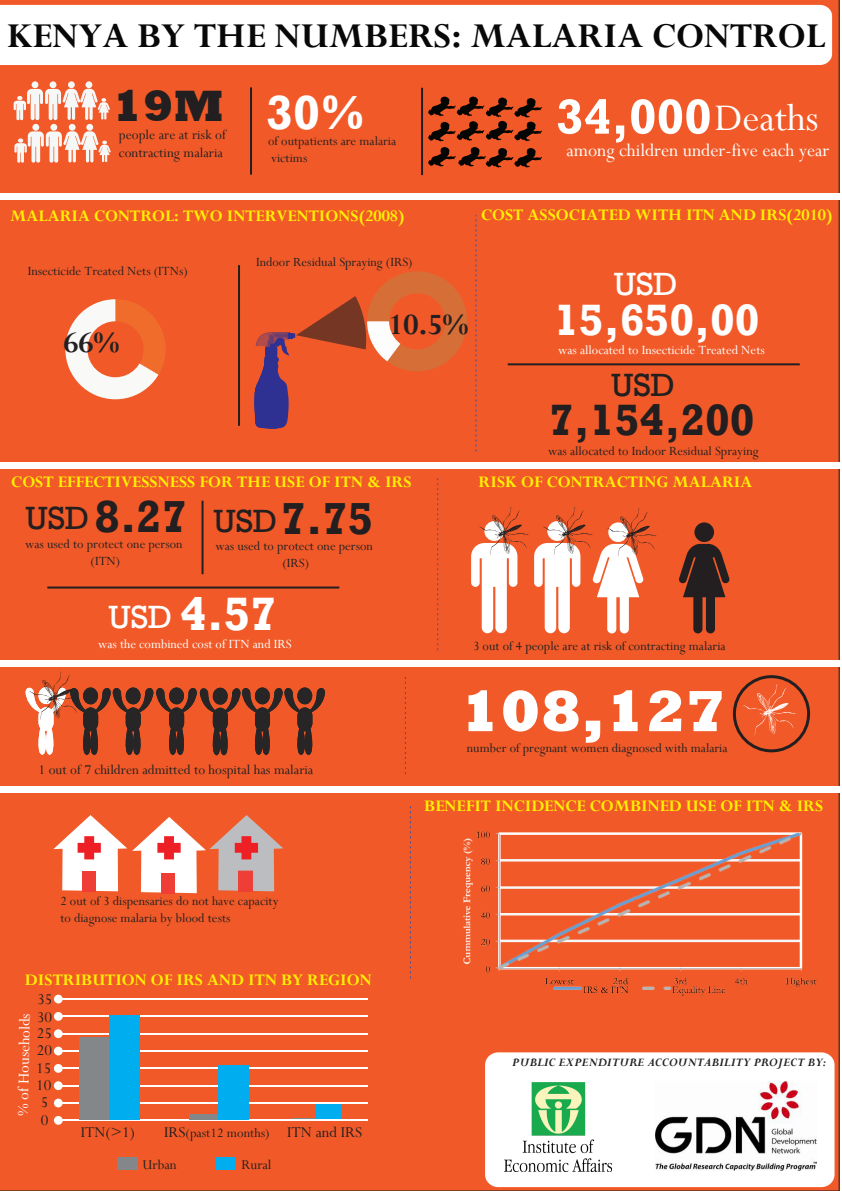
<style>
.page{position:relative;width:842px;height:1191px;background:#fff}
.page>*{position:absolute;margin:0;border:0;box-sizing:border-box;transform-origin:0 0}
.t1{font:800 59px "Rockwell";color:#fff}
.t2{font:700 50px "Rockwell";color:#fff}
.t3{font:700 48px "Rockwell";color:#fff}
.t4{font:700 46px "Rockwell";color:#231f20}
.t5{font:700 45px "Rockwell";color:#fff}
.t6{font:700 45px "Rockwell";color:#231f20}
.t7{font:800 45px "Rockwell";color:#231f20}
.t8{font:700 39px "Perpetua";color:#070807}
.t9{font:700 33px "Perpetua";color:#242021}
.t10{font:33px "Rockwell";color:#fff}
.t11{font:33px "Rockwell";color:#231f20}
.t12{font:20px "Perpetua";color:#fff}
.t13{font:700 18px "Perpetua";color:#fff101}
.t14{font:16.7px "Perpetua";color:#242021}
.t15{font:16.7px "Perpetua";color:#fff}
.t16{font:15px/18px "Perpetua";color:#242021}
.t17{font:14.3px "Perpetua";color:#242021}
.t18{font:14px/16.8px "Perpetua";color:#242021}
.t19{font:14px "Perpetua";color:#fff}
.t20{font:italic 700 13px "Perpetua";color:#242021}
.s1{font-weight:700;font-size:49px;color:#fff}
.s2{font-family:"Perpetua";font-weight:400;font-size:42px}
.s3{font-weight:400;font-size:33px}
.s4{font-size:16.7px}
</style>
<div class="page">
<div style="left:0;top:0;width:840px;height:1191px;background:#f15a28"></div>
<svg style="left:0;top:5px;width:832px;height:60px"></svg>
<div style="left:50px;top:81px;width:6px;height:7px;background:#f6f8f8;border-radius:50%"></div>
<div style="left:32px;top:81px;width:6px;height:7px;background:#f6f8f8;border-radius:50%"></div>
<div style="left:68px;top:81px;width:7px;height:7px;background:#f6f8f8;border-radius:50%"></div>
<div style="left:86px;top:81px;width:6px;height:7px;background:#f6f8f8;border-radius:50%"></div>
<svg style="left:14px;top:89px;width:96px;height:31px"></svg>
<div style="left:50px;top:124px;width:7px;height:7px;background:#f6f8f8;border-radius:50%"></div>
<div style="left:32px;top:124px;width:7px;height:7px;background:#f6f8f8;border-radius:50%"></div>
<div style="left:69px;top:124px;width:7px;height:7px;background:#f6f8f8;border-radius:50%"></div>
<div style="left:86px;top:124px;width:7px;height:7px;background:#f6f8f8;border-radius:50%"></div>
<svg style="left:14px;top:131px;width:97px;height:32px"></svg>
<hr style="left:250px;top:87px;width:2px;height:88px;background:#231f20">
<hr style="left:421px;top:88px;width:2px;height:87px;background:#231f20">
<svg style="left:428px;top:97px;width:114px;height:44px;background:#9e3c1b"></svg>
<svg style="left:428px;top:147px;width:114px;height:21px;background:#9a3a1a"></svg>
<hr style="left:238px;top:265px;width:2px;height:161px;background:#231f20">
<svg style="left:253px;top:271px;width:214px;height:158px;background:#d85b36"></svg>
<svg style="left:65px;top:299px;width:101px;height:100px"></svg>
<svg style="left:476px;top:215px;width:1px;height:236px"></svg>
<hr style="left:508px;top:363px;width:292px;height:2px;background:#231f20">
<hr style="left:202px;top:501px;width:2px;height:73px;background:#231f20">
<svg style="left:437px;top:477px;width:1px;height:173px"></svg>
<hr style="left:47px;top:586px;width:292px;height:2px;background:#231f20">
<div style="left:694px;top:522px;width:20px;height:20px;background:#231f20;border-radius:50%"></div>
<svg style="left:678px;top:544px;width:52px;height:89px;background:#7c3823"></svg>
<svg style="left:471px;top:507px;width:187px;height:126px"></svg>
<svg style="left:26px;top:671px;width:299px;height:84px;background:#b75130"></svg>
<div style="left:733px;top:675px;width:77px;height:77px;border:3px solid #231f20;border-radius:50%"></div>
<svg style="left:743px;top:684px;width:54px;height:51px;background:#ee6639"></svg>
<svg style="left:53px;top:815px;width:230px;height:78px"></svg>
<hr style="left:292px;top:1118px;width:25px;height:2px;background:#83878a">
<div style="left:316px;top:1103px;width:25px;height:17px;background:#00aeef"></div>
<div style="left:117px;top:1157px;width:20px;height:12px;background:#83878a"></div>
<div style="left:215px;top:1157px;width:21px;height:12px;background:#00aeef"></div>
<hr style="left:58px;top:1119px;width:310px;height:2px;background:#fff">
<div style="left:54px;top:1116px;width:9px;height:8px;background:#fff;border-radius:50%"></div>
<hr style="left:58px;top:1102px;width:310px;height:1px;background:#fff">
<div style="left:54px;top:1098px;width:9px;height:9px;background:#fff;border-radius:50%"></div>
<hr style="left:58px;top:1085px;width:310px;height:1px;background:#fff">
<div style="left:54px;top:1081px;width:9px;height:9px;background:#fff;border-radius:50%"></div>
<hr style="left:58px;top:1067px;width:310px;height:2px;background:#fff">
<div style="left:54px;top:1064px;width:9px;height:8px;background:#fff;border-radius:50%"></div>
<hr style="left:58px;top:1050px;width:310px;height:1px;background:#fff">
<div style="left:54px;top:1046px;width:9px;height:9px;background:#fff;border-radius:50%"></div>
<hr style="left:58px;top:1033px;width:310px;height:1px;background:#fff">
<div style="left:54px;top:1029px;width:9px;height:9px;background:#fff;border-radius:50%"></div>
<hr style="left:58px;top:1015px;width:310px;height:2px;background:#fff">
<div style="left:54px;top:1012px;width:9px;height:8px;background:#fff;border-radius:50%"></div>
<hr style="left:58px;top:998px;width:310px;height:1px;background:#fff">
<div style="left:54px;top:994px;width:9px;height:9px;background:#fff;border-radius:50%"></div>
<div style="left:80px;top:1037px;width:30px;height:82px;background:#83878a"></div>
<div style="left:109px;top:1015px;width:30px;height:104px;background:#00aeef"></div>
<div style="left:189px;top:1114px;width:30px;height:5px;background:#83878a"></div>
<div style="left:218px;top:1065px;width:30px;height:54px;background:#00aeef"></div>
<img style="left:445px;top:820px;width:384px;height:185px">
<div style="left:0;top:193px;width:842px;height:6px;background:#fff"></div>
<div style="left:0;top:462px;width:842px;height:6px;background:#fff"></div>
<div style="left:0;top:660px;width:842px;height:6px;background:#fff"></div>
<div style="left:0;top:786px;width:842px;height:6px;background:#fff"></div>
<svg style="left:405px;top:676px;width:1px;height:98px"></svg>
<svg style="left:410px;top:805px;width:1px;height:173px"></svg>
<div style="left:485px;top:1052px;width:349px;height:135px;background:#fff;border-radius:13px"></div>
<img style="left:504px;top:1082px;width:107px;height:89px">
<img style="left:656px;top:1081px;width:160px;height:90px">
<h3 class="t8" style="left:7px;top:11px;width:820px">KENYA BY THE NUMBERS: MALARIA CONTROL</h3>
<h3 class="t7" style="left:112px;top:80px;width:255px">19M <span class="s1">30%</span></h3>
<p class="t16" style="left:119px;top:126px;width:109px">people are at risk of contracting malaria</p>
<p class="t18" style="left:268px;top:132px;width:130px">of outpatients are malaria victims</p>
<h2 class="t2" style="left:556px;top:87px;width:264px">34,000 <span class="s2">Deaths</span></h2>
<h3 class="t12" style="left:566px;top:138px;width:265px">among children under-five each year</h3>
<p class="t13" style="left:10px;top:204px;width:396px">MALARIA CONTROL: TWO INTERVENTIONS(2008)</p>
<p class="t13" style="left:481px;top:203px;width:353px">COST ASSOCIATED WITH ITN AND IRS(2010)</p>
<p class="t18" style="left:28px;top:262px;width:162px">Insecticide Treated Nets (ITNs)</p>
<h3 class="t9" style="left:63px;top:321px;width:58px">66%</h3>
<p class="t18" style="left:256px;top:253px;width:158px">Indoor Residual Spraying (IRS)</p>
<h3 class="t9" style="left:388px;top:303px;width:82px">10.5%</h3>
<p class="t13" style="left:11px;top:470px;width:402px">COST EFFECTIVESSNESS FOR THE USE OF ITN &amp; IRS</p>
<h3 class="t10" style="left:614px;top:265px;width:65px">USD</h3>
<h3 class="t5" style="left:554px;top:292px;width:207px">15,650,00</h3>
<p class="t19" style="left:558px;top:341px;width:208px">was allocated to Insecticide Treated Nets</p>
<h3 class="t11" style="left:611px;top:366px;width:65px">USD</h3>
<h3 class="t6" style="left:549px;top:393px;width:207px">7,154,200</h3>
<p class="t18" style="left:548px;top:442px;width:212px">was allocated to Indoor Residual Spraying</p>
<p class="t13" style="left:479px;top:470px;width:275px">RISK OF CONTRACTING MALARIA</p>
<h3 class="t4" style="left:25px;top:489px;width:349px"><span class="s3">USD</span> 8.27 <span class="s3">USD</span>7.75</h3>
<p class="t18" style="left:215px;top:537px;width:159px;text-align:center">was used to protect one person (IRS)</p>
<h3 class="t3" style="left:108px;top:585px;width:170px"><span class="s3">USD</span> 4.57</h3>
<p class="t19" style="left:98px;top:635px;width:195px">was the combined cost of ITN and IRS</p>
<p class="t18" style="left:25px;top:535px;width:159px;text-align:center">was used to protect one person (ITN)</p>
<p class="t16" style="left:38px;top:760px;width:276px">1 out of 7 children admitted to hospital has malaria</p>
<p class="t18" style="left:60px;top:892px;width:220px">2 out of 3 dispensaries do not have capacity to diagnose malaria by blood tests</p>
<p class="t13" style="left:25px;top:968px;width:348px">DISTRIBUTION OF IRS AND ITN BY REGION</p>
<p class="t14" style="left:37px;top:988px;width:17px">35</p>
<p class="t14" style="left:37px;top:1006px;width:17px">30</p>
<p class="t15" style="left:13px;top:1115px;width:104px;rotate:-89deg">% of Households</p>
<p class="t14" style="left:37px;top:1022px;width:17px">25</p>
<p class="t14" style="left:37px;top:1040px;width:17px">20</p>
<p class="t14" style="left:36px;top:1057px;width:17px">15</p>
<p class="t14" style="left:36px;top:1075px;width:17px">10</p>
<p class="t14" style="left:41px;top:1092px;width:9px">5</p>
<p class="t14" style="left:41px;top:1109px;width:9px">0</p>
<p class="t14" style="left:81px;top:1121px;width:56px">ITN(&gt;1)</p>
<p class="t17" style="left:164px;top:1124px;width:199px"><span class="s4">IRS</span>(past12 months) <span class="s4">ITN and IRS</span></p>
<p class="t16" style="left:143px;top:1155px;width:36px">Urban</p>
<p class="t16" style="left:242px;top:1155px;width:32px">Rural</p>
<p class="t18" style="left:473px;top:638px;width:254px">3 out of 4 people are at risk of contracting malaria</p>
<h1 class="t1" style="left:460px;top:677px;width:268px">108,127</h1>
<p class="t18" style="left:467px;top:739px;width:262px">number of pregnant women diagnosed with malaria</p>
<p class="t13" style="left:424px;top:794px;width:400px">BENEFIT INCIDENCE COMBINED USE OF ITN &amp; IRS</p>
<p class="t20" style="left:512px;top:1054px;width:316px">PUBLIC EXPENDITURE ACCOUNTABILITY PROJECT BY:</p>
</div>
